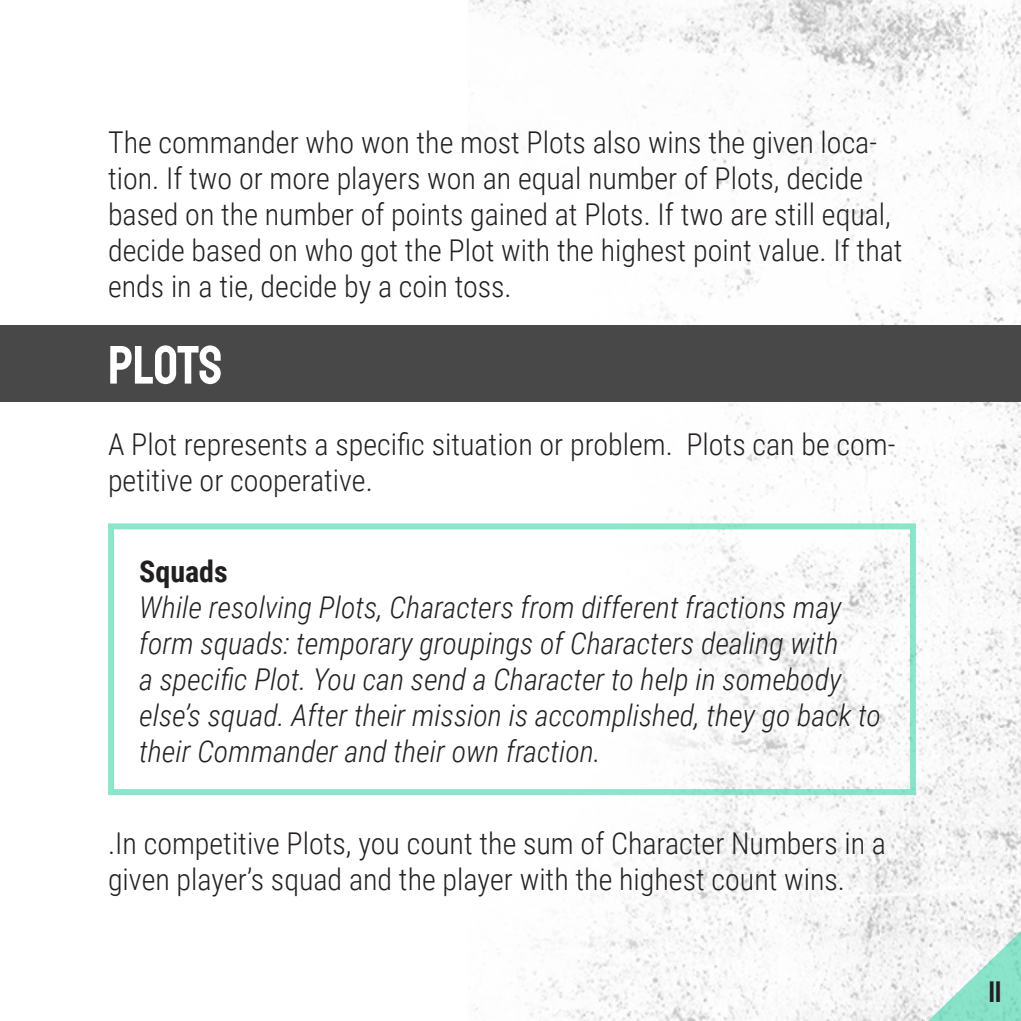
<style>
.page{position:relative;width:1021px;height:1021px;background:#fff}
.page>*{position:absolute;margin:0;border:0;box-sizing:border-box;transform-origin:0 0}
.Nadpis1{font:54px "Staatliches";letter-spacing:-.01em;color:#fff}
.Text1{font:300 30px/36px "Roboto Condensed";color:#231f20}
.Text1-2{font:italic 300 30px/36px "Roboto Condensed";color:#231f20}
.Text1-3{font:700 30px "Roboto Condensed";color:#231f20}
.t1{font:30px "Staatliches";color:#231f20}
</style>
<div class="page">
<img style="left:468px;top:0;width:552px;height:1020px">
<svg style="left:891px;top:896px;width:129px;height:124px"></svg>
<div style="left:0;top:325px;width:1020px;height:76px;background:#474847"></div>
<p class="Text1" style="left:108px;top:123px;width:796px">The commander who won the most Plots also wins the given loca&shy;tion. If two or more players won an equal number of Plots, decide based on the number of points gained at Plots. If two are still equal, decide based on who got the Plot with the highest point value. If that ends in a tie, decide by a coin toss.</p>
<p class="Nadpis1" style="left:108px;top:329px;width:116px">Plots</p>
<p class="Text1" style="left:108px;top:425px;width:788px">A Plot represents a specific situation or problem. Plots can be com&shy;petitive or cooperative.</p>
<p class="Text1-3" style="left:139px;top:550px;width:90px">Squads</p>
<p class="Text1-2" style="left:139px;top:588px;width:743px">While resolving Plots, Characters from different fractions may form squads: temporary groupings of Characters dealing with<br>a specific Plot. You can send a Character to help in somebody else’s squad. After their mission is accomplished, they go back to their Commander and their own fraction.</p>
<p class="Text1" style="left:108px;top:824px;width:779px">.In competitive Plots, you count the sum of Character Numbers in a given player’s squad and the player with the highest count wins.</p>
<p class="t1" style="left:988px;top:971px;width:14px">11</p>
</div>
